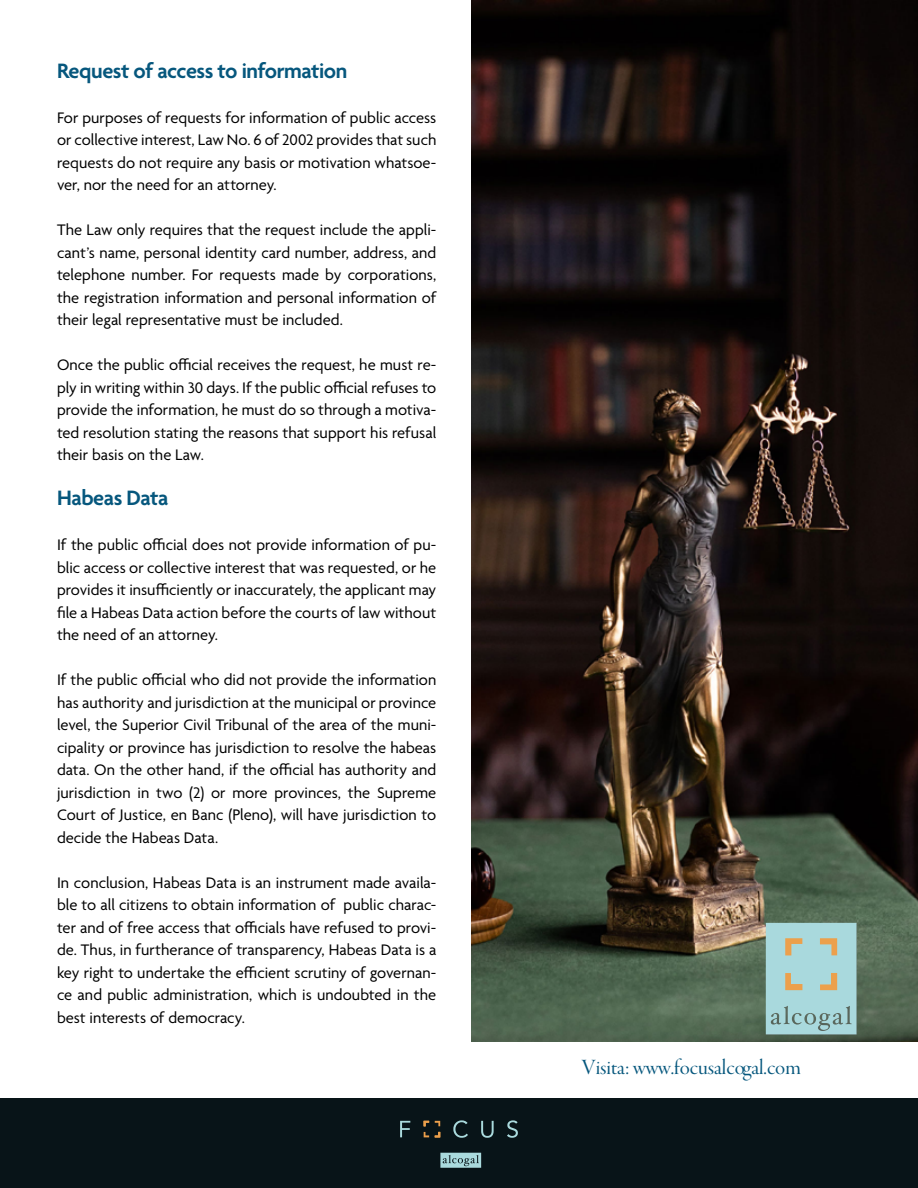
<style>
.page{position:relative;width:918px;height:1188px;background:#fff}
.page>*{position:absolute;margin:0;border:0;box-sizing:border-box;transform-origin:0 0}
.t1{font:600 22.5px "Agenda";letter-spacing:-.02em;color:#06577d}
.t2{font:22.5px "Garamond Premr Pro Disp";color:#06577d}
.t3{font:16.5px/22.5px "Agenda";color:#000;text-align:justify}
</style>
<div class="page">
<div style="left:0;top:1099px;width:918px;height:89px;background:#081418"></div>
<svg style="left:440px;top:1153px;width:41px;height:15px"></svg>
<svg style="left:400px;top:1121px;width:10px;height:16px"></svg>
<svg style="left:453px;top:1120px;width:15px;height:18px"></svg>
<svg style="left:481px;top:1121px;width:13px;height:17px"></svg>
<svg style="left:507px;top:1120px;width:11px;height:18px"></svg>
<svg style="left:424px;top:1121px;width:5px;height:5px"></svg>
<svg style="left:435px;top:1132px;width:5px;height:5px"></svg>
<svg style="left:424px;top:1132px;width:5px;height:5px"></svg>
<svg style="left:435px;top:1121px;width:5px;height:5px"></svg>
<img style="left:472px;top:0;width:446px;height:1041px">
<svg style="left:766px;top:923px;width:90px;height:111px;background:#aad0ce"></svg>
<h1 class="t1" style="left:57px;top:58px;width:292px">Request of access to information</h1>
<p class="t3" style="left:57px;top:107px;width:381px">For purposes of requests for information of public access or collective interest, Law No. 6 of 2002 provides that such requests do not require any basis or motivation whatsoe&shy;ver, nor the need for an attorney.</p>
<p class="t3" style="left:57px;top:220px;width:381px">The Law only requires that the request include the appli&shy;cant’s name, personal identity card number, address, and telephone number. For requests made by corporations, the registration information and personal information of their legal representative must be included.</p>
<p class="t3" style="left:57px;top:355px;width:381px">Once the public official receives the request, he must re&shy;ply in writing within 30 days. If the public official refuses to provide the information, he must do so through a motiva&shy;ted resolution stating the reasons that support his refusal their basis on the Law.</p>
<h1 class="t1" style="left:57px;top:486px;width:113px">Habeas Data</h1>
<p class="t3" style="left:57px;top:535px;width:381px">If the public official does not provide information of pu&shy;blic access or collective interest that was requested, or he provides it insufficiently or inaccurately, the applicant may file a Habeas Data action before the courts of law without the need of an attorney.</p>
<p class="t3" style="left:57px;top:670px;width:381px">If the public official who did not provide the information has authority and jurisdiction at the municipal or province level, the Superior Civil Tribunal of the area of the muni&shy;cipality or province has jurisdiction to resolve the habeas data. On the other hand, if the official has authority and jurisdiction in two (2) or more provinces, the Supreme Court of Justice, en Banc (Pleno), will have jurisdiction to decide the Habeas Data.</p>
<p class="t3" style="left:57px;top:872px;width:381px">In conclusion, Habeas Data is an instrument made availa&shy;ble to all citizens to obtain information of public charac&shy;ter and of free access that officials have refused to provi&shy;de. Thus, in furtherance of transparency, Habeas Data is a key right to undertake the efficient scrutiny of governan&shy;ce and public administration, which is undoubted in the best interests of democracy.</p>
<h1 class="t2" style="left:582px;top:1055px;width:220px">Visita: www.focusalcogal.com</h1>
</div>
